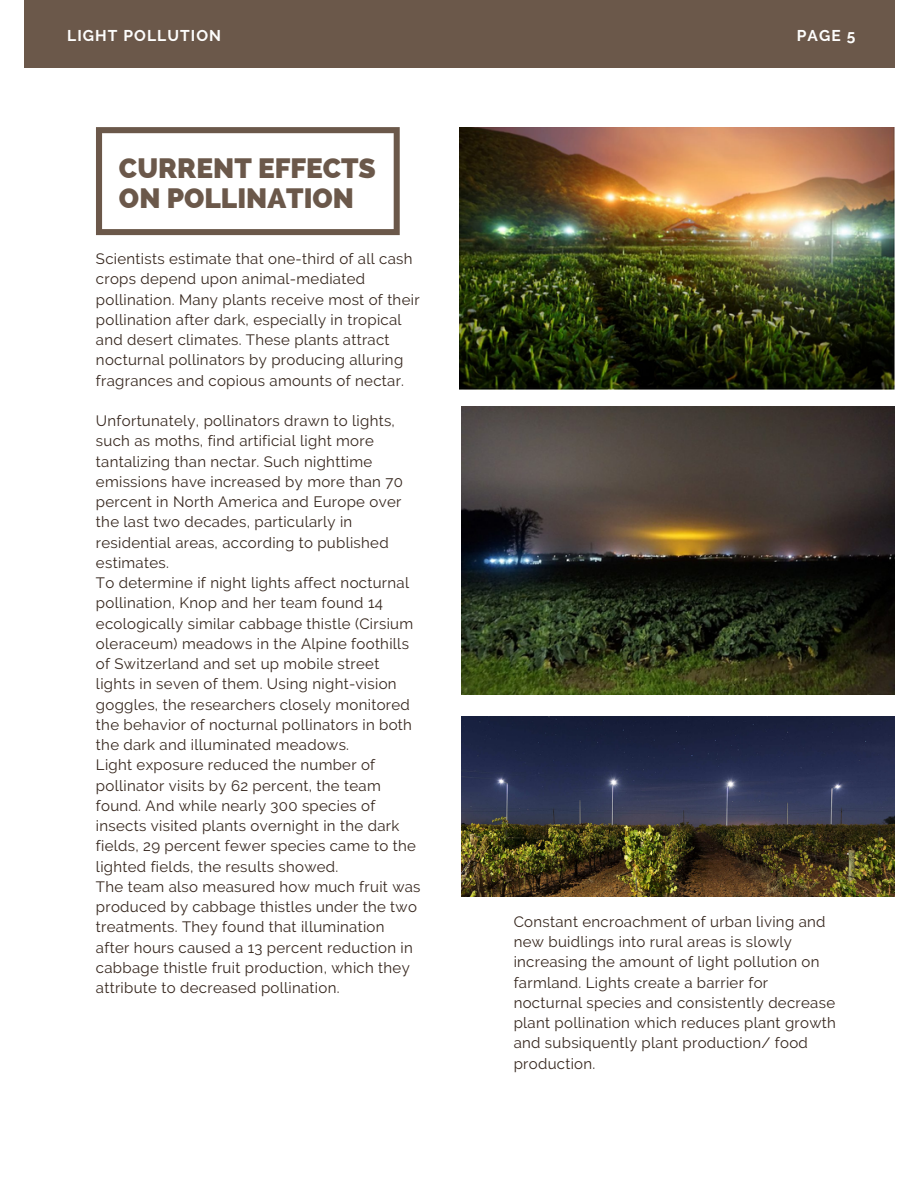
<style>
.page{position:relative;width:918px;height:1188px;background:#fff}
.page>*{position:absolute;margin:0;border:0;box-sizing:border-box;transform-origin:0 0}
.t1{font:800 28.05px/30.3px "Raleway";color:#6b584a}
.t2{font:700 15.6px "Raleway";letter-spacing:.07em;color:#fdfdfc}
.t3{font:15px/20.2px "Raleway";letter-spacing:.02em;color:#36271e}
</style>
<div class="page">
<svg style="left:96px;top:127px;width:304px;height:108px"></svg>
<div style="left:24px;top:0;width:871px;height:68px;background:#6b584a"></div>
<img style="left:459px;top:127px;width:435px;height:262px">
<img style="left:461px;top:407px;width:433px;height:288px">
<img style="left:461px;top:716px;width:433px;height:180px">
<p class="t2" style="left:67px;top:27px;width:156px">LIGHT POLLUTION</p>
<p class="t2" style="left:797px;top:27px;width:60px">PAGE 5</p>
<p class="t1" style="left:119px;top:153px;width:258px">CURRENT EFFECTS<br>ON POLLINATION</p>
<p class="t3" style="left:96px;top:249px;width:325px">Scientists estimate that one-third of all cash crops depend upon animal-mediated pollination. Many plants receive most of their pollination after dark, especially in tropical and desert climates. These plants attract nocturnal pollinators by producing alluring fragrances and copious amounts of nectar.</p>
<p class="t3" style="left:96px;top:411px;width:308px">Unfortunately, pollinators drawn to lights, such as moths, find artificial light more tantalizing than nectar. Such nighttime emissions have increased by more than 70 percent in North America and Europe over the last two decades, particularly in residential areas, according to published estimates.</p>
<p class="t3" style="left:96px;top:573px;width:319px">To determine if night lights affect nocturnal pollination, Knop and her team found 14 ecologically similar cabbage thistle (Cirsium oleraceum) meadows in the Alpine foothills of Switzerland and set up mobile street lights in seven of them. Using night-vision goggles, the researchers closely monitored the behavior of nocturnal pollinators in both the dark and illuminated meadows.</p>
<p class="t3" style="left:96px;top:755px;width:321px">Light exposure reduced the number of pollinator visits by 62 percent, the team found. And while nearly 300 species of insects visited plants overnight in the dark fields, 29 percent fewer species came to the lighted fields, the results showed.</p>
<p class="t3" style="left:96px;top:876px;width:326px">The team also measured how much fruit was produced by cabbage thistles under the two treatments. They found that illumination after hours caused a 13 percent reduction in cabbage thistle fruit production, which they attribute to decreased pollination.</p>
<p class="t3" style="left:514px;top:911px;width:324px">Constant encroachment of urban living and new buidlings into rural areas is slowly increasing the amount of light pollution on farmland. Lights create a barrier for nocturnal species and consistently decrease plant pollination which reduces plant growth and subsiquently plant production/ food production.</p>
</div>
